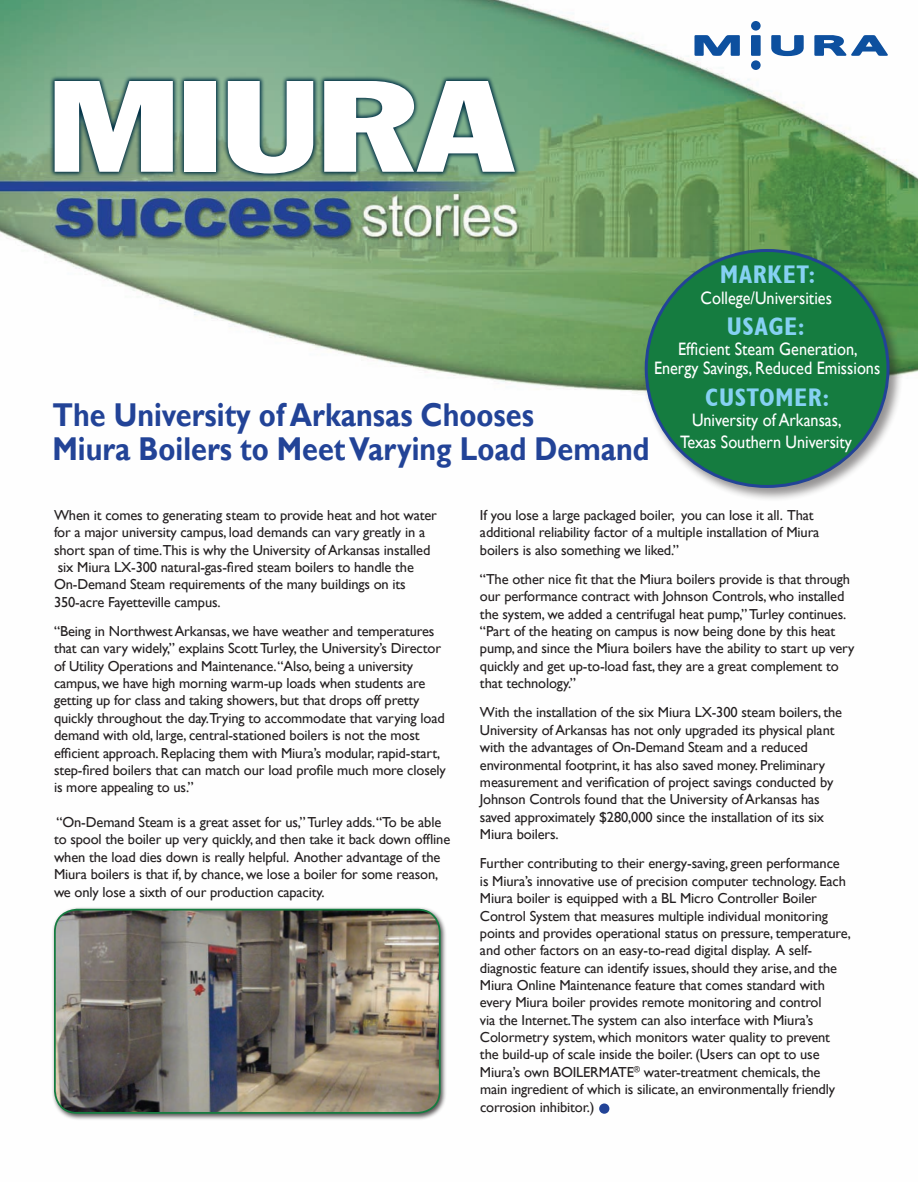
<style>
.page{position:relative;width:918px;height:1188px;background:#fff}
.page>*{position:absolute;margin:0;border:0;box-sizing:border-box;transform-origin:0 0}
.t1{font:condensed 127.5px "Franklin Gothic";letter-spacing:-.03em;color:#fff;scale:1.39 1}
.t2{font:700 33px/34.5px "Gill Sans";color:#224397;scale:.87 1}
.t3{font:700 condensed 25.5px "Gill Sans";letter-spacing:.02em;color:#86d1f3}
.t4{font:18px/21.9px "Gill Sans";color:#fff;text-align:center;scale:.9 1}
.t5{font:14.4px/17.4px "Gill Sans";letter-spacing:-.01em;color:#231f20}
</style>
<div class="page">
<img style="left:0;top:0;width:918px;height:1114px">
<svg style="left:49px;top:75px;width:471px;height:104px;background:#2c5b5d"></svg>
<svg style="left:694px;top:35px;width:46px;height:21px"></svg>
<svg style="left:814px;top:35px;width:75px;height:21px"></svg>
<div style="left:751px;top:35px;width:10px;height:21px;background:#0d509f"></div>
<div style="left:751px;top:21px;width:10px;height:10px;background:#0d509f;border-radius:50%"></div>
<div style="left:751px;top:60px;width:10px;height:10px;background:#0d509f;border-radius:50%"></div>
<svg style="left:771px;top:35px;width:33px;height:21px"></svg>
<div style="left:643px;top:247px;width:260px;height:255px;background:#231f20;opacity:.48"></div>
<div style="left:646px;top:251px;width:242px;height:235px;background:#157c40;border-radius:50%"></div>
<div style="left:51px;top:906px;width:396px;height:215px;background:#231f20;opacity:.75"></div>
<img style="left:55px;top:910px;width:385px;height:203px">
<div style="left:54px;top:909px;width:387px;height:205px;border:2px solid #157c40;border-radius:22px"></div>
<div style="left:599px;top:1103px;width:10px;height:11px;background:#224397;border-radius:50%"></div>
<p class="t1" style="left:46px;top:49px;width:337px">MIURA</p>
<p class="t3" style="left:720px;top:259px;width:97px">MARKET:</p>
<p class="t4" style="left:701px;top:287px;width:147px">College/Universities</p>
<p class="t3" style="left:727px;top:311px;width:79px">USAGE:</p>
<p class="t4" style="left:678px;top:337px;width:201px">Efficient Steam Generation,</p>
<p class="t4" style="left:654px;top:357px;width:253px">Energy Savings, Reduced Emissions</p>
<p class="t2" style="left:52px;top:398px;width:688px">The University of Arkansas Chooses<br>Miura Boilers to Meet Varying Load Demand</p>
<p class="t3" style="left:705px;top:382px;width:126px">CUSTOMER:</p>
<p class="t4" style="left:680px;top:408px;width:193px">University of Arkansas,<br>Texas Southern University</p>
<p class="t5" style="left:54px;top:506px;width:385px">When it comes to generating steam to provide heat and hot water</p>
<p class="t5" style="left:54px;top:523px;width:378px">for a major university campus, load demands can vary greatly in a short span of time.This is why the University of Arkansas installed</p>
<p class="t5" style="left:58px;top:558px;width:358px">six Miura LX-300 natural-gas-fired steam boilers to handle the</p>
<p class="t5" style="left:54px;top:576px;width:353px">On-Demand Steam requirements of the many buildings on its</p>
<p class="t5" style="left:54px;top:593px;width:168px">350-acre Fayetteville campus.</p>
<p class="t5" style="left:54px;top:622px;width:389px">“Being in Northwest Arkansas, we have weather and temperatures that can vary widely,” explains Scott Turley, the University’s Director</p>
<p class="t5" style="left:54px;top:657px;width:393px">of Utility Operations and Maintenance.“Also, being a university campus, we have high morning warm-up loads when students are getting up for class and taking showers, but that drops off pretty quickly throughout the day.Trying to accommodate that varying load demand with old, large, central-stationed boilers is not the most efficient approach. Replacing them with Miura’s modular, rapid-start, step-fired boilers that can match our load profile much more closely</p>
<p class="t5" style="left:54px;top:779px;width:141px">is more appealing to us.”</p>
<p class="t5" style="left:54px;top:813px;width:398px">“On-Demand Steam is a great asset for us,” Turley adds.“To be able to spool the boiler up very quickly, and then take it back down offline when the load dies down is really helpful. Another advantage of the Miura boilers is that if, by chance, we lose a boiler for some reason, we only lose a sixth of our production capacity.</p>
<p class="t5" style="left:480px;top:506px;width:341px">If you lose a large packaged boiler, you can lose it all. That additional reliability factor of a multiple installation of Miura</p>
<p class="t5" style="left:480px;top:541px;width:200px">boilers is also something we liked.”</p>
<p class="t5" style="left:480px;top:570px;width:376px">“The other nice fit that the Miura boilers provide is that through our performance contract with Johnson Controls, who installed the system, we added a centrifugal heat pump,” Turley continues. “Part of the heating on campus is now being done by this heat pump, and since the Miura boilers have the ability to start up very quickly and get up-to-load fast, they are a great complement to that technology.”</p>
<p class="t5" style="left:480px;top:704px;width:364px">With the installation of the six Miura LX-300 steam boilers, the<br>University of Arkansas has not only upgraded its physical plant</p>
<p class="t5" style="left:480px;top:738px;width:355px">with the advantages of On-Demand Steam and a reduced environmental footprint, it has also saved money. Preliminary measurement and verification of project savings conducted by Johnson Controls found that the University of Arkansas has</p>
<p class="t5" style="left:480px;top:808px;width:346px">saved approximately $280,000 since the installation of its six</p>
<p class="t5" style="left:480px;top:825px;width:80px">Miura boilers.</p>
<p class="t5" style="left:480px;top:855px;width:373px">Further contributing to their energy-saving, green performance is Miura’s innovative use of precision computer technology. Each Miura boiler is equipped with a BL Micro Controller Boiler Control System that measures multiple individual monitoring points and provides operational status on pressure, temperature, and other factors on an easy-to-read digital display. A self&shy;diagnostic feature can identify issues, should they arise, and the Miura Online Maintenance feature that comes standard with</p>
<p class="t5" style="left:480px;top:994px;width:343px">every Miura boiler provides remote monitoring and control</p>
<p class="t5" style="left:480px;top:1011px;width:352px">via the Internet.The system can also interface with Miura’s<br>Colormetry system, which monitors water quality to prevent</p>
<p class="t5" style="left:480px;top:1046px;width:341px">the build-up of scale inside the boiler. (Users can opt to use</p>
<p class="t5" style="left:480px;top:1063px;width:342px">Miura’s own BOILERMATE<sup>®</sup> water-treatment chemicals, the</p>
<p class="t5" style="left:480px;top:1081px;width:357px">main ingredient of which is silicate, an environmentally friendly corrosion inhibitor.)</p>
</div>
